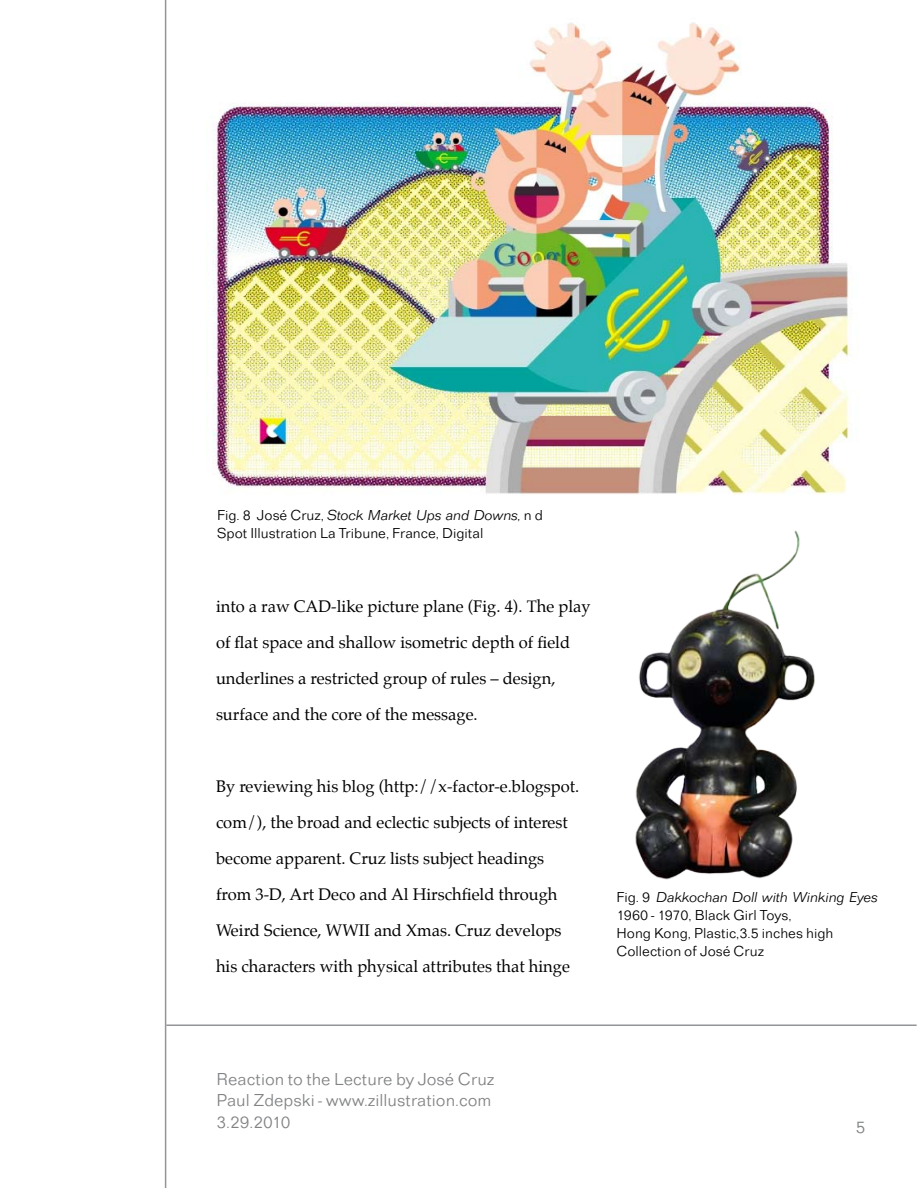
<style>
.page{position:relative;width:918px;height:1188px;background:#fff}
.page>*{position:absolute;margin:0;border:0;box-sizing:border-box;transform-origin:0 0}
.t1{font:18px/21.6px "Folio T Ligh";color:#808284}
.t2{font:16.5px/36px "Palatino";color:#010101}
.t3{font:15px/18px "Folio T Ligh";color:#010101}
.t4{font:15px "Folio T Ligh Ital";color:#010101}
.s1{font-family:"Folio T Ligh"}
</style>
<div class="page">
<hr style="left:165px;top:0;width:1px;height:1188px;background:#939598">
<hr style="left:166px;top:1024px;width:751px;height:2px;background:#939598">
<img style="left:635px;top:530px;width:180px;height:350px">
<img style="left:213px;top:23px;width:637px;height:472px">
<p class="t4" style="left:217px;top:507px;width:327px"><span class="s1">Fig. 8 José Cruz,</span> Stock Market Ups and Downs, <span class="s1">n d</span></p>
<p class="t3" style="left:217px;top:524px;width:268px">Spot Illustration La Tribune, France, Digital</p>
<p class="t2" style="left:216px;top:588px;width:376px">into a raw CAD-like picture plane (Fig. 4). The play of flat space and shallow isometric depth of field underlines a restricted group of rules – design, surface and the core of the message.</p>
<p class="t2" style="left:216px;top:768px;width:365px">By reviewing his blog (http://x-factor-e.blogspot. com/), the broad and eclectic subjects of interest become apparent. Cruz lists subject headings from 3-D, Art Deco and Al Hirschfield through Weird Science, WWII and Xmas. Cruz develops his characters with physical attributes that hinge</p>
<p class="t4" style="left:616px;top:889px;width:263px"><span class="s1">Fig. 9</span> Dakkochan Doll with Winking Eyes</p>
<p class="t3" style="left:616px;top:906px;width:218px">1960 - 1970, Black Girl Toys,<br>Hong Kong, Plastic,3.5 inches high<br>Collection of José Cruz</p>
<p class="t1" style="left:217px;top:1068px;width:279px">Reaction to the Lecture by José Cruz<br>Paul Zdepski - www.zillustration.com<br>3.29.2010</p>
<p class="t1" style="left:856px;top:1116px;width:11px">5</p>
</div>
